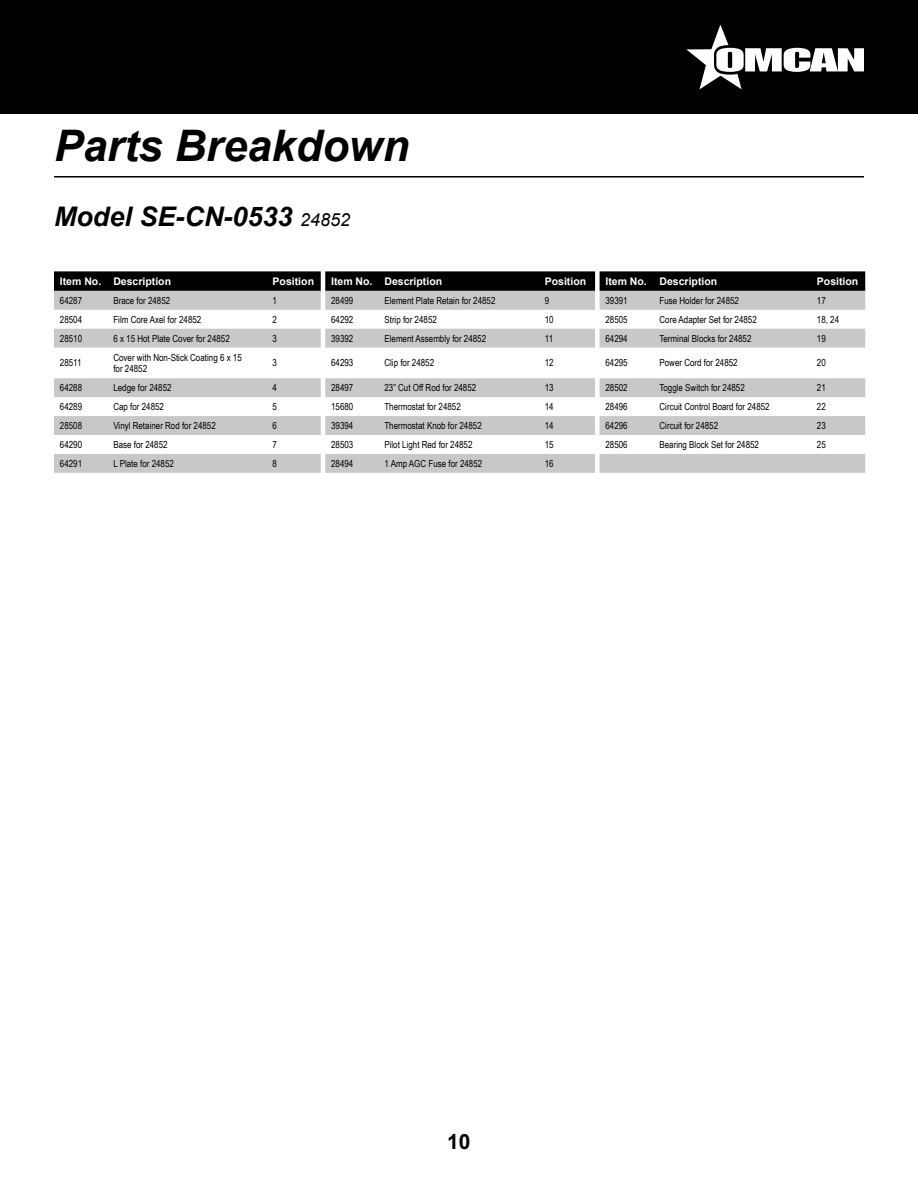
<style>
.page{position:relative;width:918px;height:1188px;background:#fff}
.page>*{position:absolute;margin:0;border:0;box-sizing:border-box;transform-origin:0 0}
.t1{font:italic 700 43.5px "Arial";color:#000}
.t2{font:italic 700 27px "Arial";color:#000}
.t3{font:700 21px "Arial";color:#000}
.t4{font:700 10.5px "Arial";color:#fff}
.t5{font:9.75px/11.7px "Arial Narrow";color:#000}
.s1{font-weight:400;font-size:18px}
</style>
<div class="page">
<div style="left:0;top:0;width:918px;height:114px;background:#000"></div>
<svg style="left:686px;top:25px;width:178px;height:64px"></svg>
<hr style="left:54px;top:176px;width:810px;height:2px;background:#000">
<svg style="left:54px;top:271px;width:811px;height:20px;background:#0a0a0a"></svg>
<svg style="left:54px;top:291px;width:811px;height:182px"></svg>
<svg style="left:325px;top:378px;width:270px;height:57px"></svg>
<h1 class="t1" style="left:54px;top:116px;width:357px">Parts Breakdown</h1>
<h2 class="t2" style="left:54px;top:199px;width:298px">Model SE-CN-0533 <span class="s1">24852</span></h2>
<p class="t4" style="left:60px;top:274px;width:113px">Item No. Description</p>
<p class="t4" style="left:273px;top:274px;width:43px">Position</p>
<p class="t4" style="left:331px;top:274px;width:113px">Item No. Description</p>
<p class="t4" style="left:545px;top:274px;width:43px">Position</p>
<p class="t4" style="left:605px;top:274px;width:113px">Item No. Description</p>
<p class="t4" style="left:817px;top:274px;width:43px">Position</p>
<p class="t5" style="left:60px;top:294px;width:24px">64287</p>
<p class="t5" style="left:113px;top:294px;width:58px">Brace for 24852</p>
<p class="t5" style="left:273px;top:294px;width:6px">1</p>
<p class="t5" style="left:331px;top:294px;width:24px">28499</p>
<p class="t5" style="left:384px;top:294px;width:113px">Element Plate Retain for 24852</p>
<p class="t5" style="left:545px;top:294px;width:6px">9</p>
<p class="t5" style="left:605px;top:294px;width:24px">39391</p>
<p class="t5" style="left:660px;top:294px;width:81px">Fuse Holder for 24852</p>
<p class="t5" style="left:817px;top:294px;width:10px">17</p>
<p class="t5" style="left:60px;top:313px;width:24px">28504</p>
<p class="t5" style="left:113px;top:313px;width:89px">Film Core Axel for 24852</p>
<p class="t5" style="left:273px;top:313px;width:6px">2</p>
<p class="t5" style="left:331px;top:313px;width:24px">64292</p>
<p class="t5" style="left:384px;top:313px;width:54px">Strip for 24852</p>
<p class="t5" style="left:545px;top:313px;width:10px">10</p>
<p class="t5" style="left:605px;top:313px;width:24px">28505</p>
<p class="t5" style="left:660px;top:313px;width:99px">Core Adapter Set for 24852</p>
<p class="t5" style="left:817px;top:313px;width:24px">18, 24</p>
<p class="t5" style="left:60px;top:332px;width:24px">28510</p>
<p class="t5" style="left:113px;top:332px;width:118px">6 x 15 Hot Plate Cover for 24852</p>
<p class="t5" style="left:273px;top:332px;width:6px">3</p>
<p class="t5" style="left:331px;top:332px;width:24px">39392</p>
<p class="t5" style="left:384px;top:332px;width:103px">Element Assembly for 24852</p>
<p class="t5" style="left:545px;top:332px;width:10px">11</p>
<p class="t5" style="left:605px;top:332px;width:24px">64294</p>
<p class="t5" style="left:660px;top:332px;width:93px">Terminal Blocks for 24852</p>
<p class="t5" style="left:817px;top:332px;width:10px">19</p>
<p class="t5" style="left:60px;top:357px;width:23px">28511</p>
<p class="t5" style="left:113px;top:351px;width:130px">Cover with Non-Stick Coating 6 x 15 for 24852</p>
<p class="t5" style="left:273px;top:357px;width:6px">3</p>
<p class="t5" style="left:331px;top:357px;width:24px">64293</p>
<p class="t5" style="left:384px;top:357px;width:51px">Clip for 24852</p>
<p class="t5" style="left:545px;top:357px;width:10px">12</p>
<p class="t5" style="left:605px;top:357px;width:24px">64295</p>
<p class="t5" style="left:660px;top:357px;width:80px">Power Cord for 24852</p>
<p class="t5" style="left:817px;top:357px;width:10px">20</p>
<p class="t5" style="left:60px;top:382px;width:24px">64288</p>
<p class="t5" style="left:113px;top:382px;width:60px">Ledge for 24852</p>
<p class="t5" style="left:273px;top:382px;width:6px">4</p>
<p class="t5" style="left:331px;top:382px;width:24px">28497</p>
<p class="t5" style="left:384px;top:382px;width:93px">23” Cut Off Rod for 24852</p>
<p class="t5" style="left:545px;top:382px;width:10px">13</p>
<p class="t5" style="left:605px;top:382px;width:24px">28502</p>
<p class="t5" style="left:660px;top:382px;width:87px">Toggle Switch for 24852</p>
<p class="t5" style="left:817px;top:382px;width:10px">21</p>
<p class="t5" style="left:60px;top:401px;width:24px">64289</p>
<p class="t5" style="left:113px;top:401px;width:52px">Cap for 24852</p>
<p class="t5" style="left:273px;top:401px;width:6px">5</p>
<p class="t5" style="left:331px;top:401px;width:24px">15680</p>
<p class="t5" style="left:384px;top:401px;width:78px">Thermostat for 24852</p>
<p class="t5" style="left:545px;top:401px;width:10px">14</p>
<p class="t5" style="left:605px;top:401px;width:24px">28496</p>
<p class="t5" style="left:660px;top:401px;width:112px">Circuit Control Board for 24852</p>
<p class="t5" style="left:817px;top:401px;width:10px">22</p>
<p class="t5" style="left:60px;top:419px;width:24px">28508</p>
<p class="t5" style="left:113px;top:419px;width:104px">Vinyl Retainer Rod for 24852</p>
<p class="t5" style="left:273px;top:419px;width:6px">6</p>
<p class="t5" style="left:331px;top:419px;width:24px">39394</p>
<p class="t5" style="left:384px;top:419px;width:99px">Thermostat Knob for 24852</p>
<p class="t5" style="left:545px;top:419px;width:10px">14</p>
<p class="t5" style="left:605px;top:419px;width:24px">64296</p>
<p class="t5" style="left:660px;top:419px;width:60px">Circuit for 24852</p>
<p class="t5" style="left:817px;top:419px;width:10px">23</p>
<p class="t5" style="left:60px;top:438px;width:24px">64290</p>
<p class="t5" style="left:113px;top:438px;width:56px">Base for 24852</p>
<p class="t5" style="left:273px;top:438px;width:6px">7</p>
<p class="t5" style="left:331px;top:438px;width:24px">28503</p>
<p class="t5" style="left:384px;top:438px;width:90px">Pilot Light Red for 24852</p>
<p class="t5" style="left:545px;top:438px;width:10px">15</p>
<p class="t5" style="left:605px;top:438px;width:24px">28506</p>
<p class="t5" style="left:660px;top:438px;width:101px">Bearing Block Set for 24852</p>
<p class="t5" style="left:817px;top:438px;width:10px">25</p>
<p class="t5" style="left:60px;top:457px;width:24px">64291</p>
<p class="t5" style="left:113px;top:457px;width:62px">L Plate for 24852</p>
<p class="t5" style="left:273px;top:457px;width:6px">8</p>
<p class="t5" style="left:331px;top:457px;width:24px">28494</p>
<p class="t5" style="left:384px;top:457px;width:99px">1 Amp AGC Fuse for 24852</p>
<p class="t5" style="left:545px;top:457px;width:10px">16</p>
<h3 class="t3" style="left:447px;top:1128px;width:25px">10</h3>
</div>
